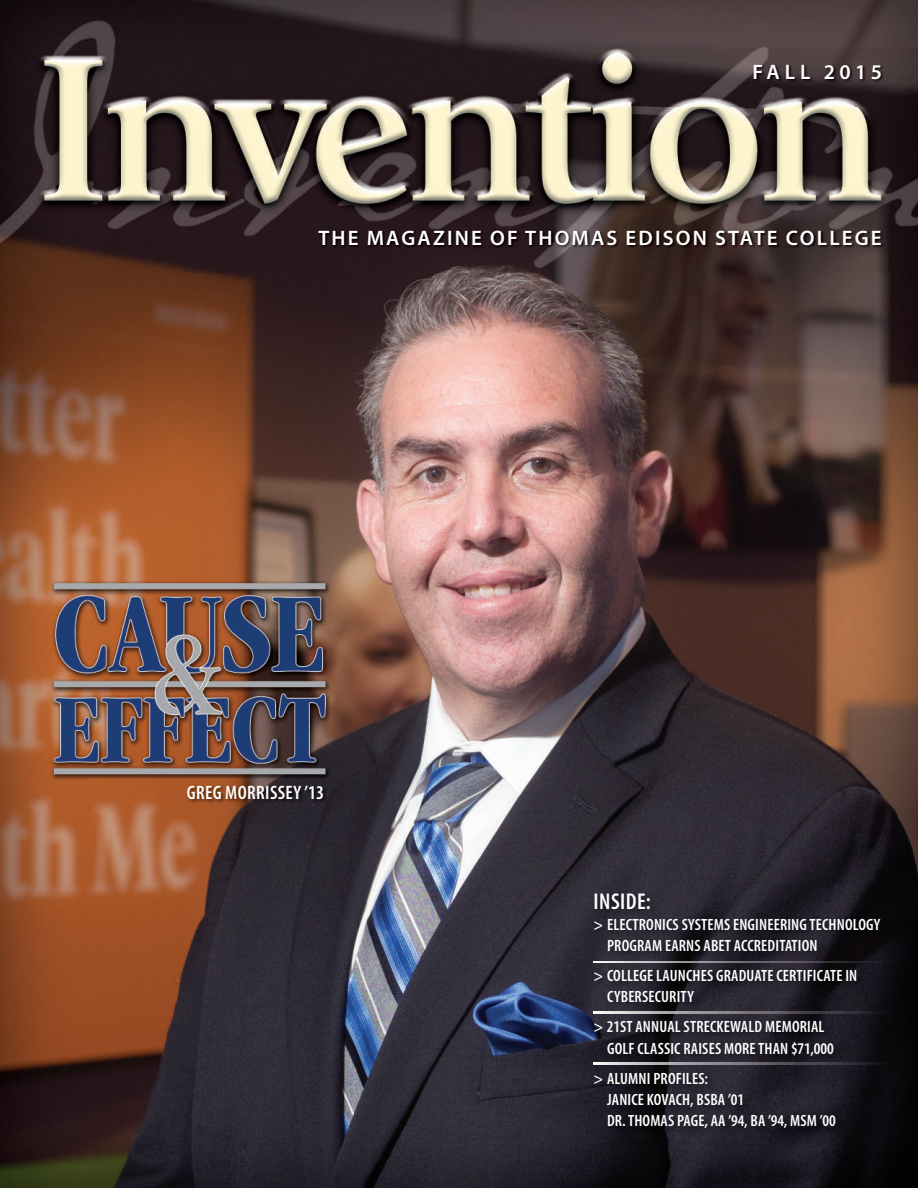
<style>
.page{position:relative;width:918px;height:1188px;background:#fff}
.page>*{position:absolute;margin:0;border:0;box-sizing:border-box;transform-origin:0 0}
.t1{font:600 condensed 22.95px "Myriad Pro";letter-spacing:.02em;color:#fff}
.t2{font:600 21px "Myriad Pro";letter-spacing:.1em;color:#fff}
.t3{font:600 21px "Myriad Pro";letter-spacing:.21em;color:#fff}
.t4{font:600 condensed 19.5px "Myriad Pro";letter-spacing:.02em;color:#fff}
.t5{font:600 condensed 16.35px/21.3px "Myriad Pro";letter-spacing:.01em;color:#fff}
</style>
<div class="page">
<img style="left:0;top:0;width:918px;height:1188px">
<img style="left:528px;top:55px;width:375px;height:51px">
<img style="left:183px;top:222px;width:720px;height:51px">
<img style="left:584px;top:883px;width:325px;height:277px">
<img style="left:593px;top:961px;width:298px;height:2px">
<img style="left:593px;top:1012px;width:298px;height:1px">
<img style="left:593px;top:1063px;width:298px;height:1px">
<img style="left:88px;top:778px;width:252px;height:96px">
<p class="t3" style="left:753px;top:64px;width:131px">FALL 2015</p>
<p class="t2" style="left:318px;top:230px;width:565px">THE MAGAZINE OF THOMAS EDISON STATE COLLEGE</p>
<p class="t4" style="left:187px;top:785px;width:139px">GREG MORRISSEY’13</p>
<h1 class="t1" style="left:594px;top:893px;width:59px">INSIDE:</h1>
<p class="t5" style="left:607px;top:915px;width:275px;text-indent:-14px">&gt; ELECTRONICS SYSTEMS ENGINEERING TECHNOLOGY<br>PROGRAM EARNS ABET ACCREDITATION</p>
<p class="t5" style="left:607px;top:966px;width:252px;text-indent:-14px">&gt; COLLEGE LAUNCHES GRADUATE CERTIFICATE IN<br>CYBERSECURITY</p>
<p class="t5" style="left:607px;top:1018px;width:228px;text-indent:-14px">&gt; 21ST ANNUAL STRECKEWALD MEMORIAL<br>GOLF CLASSIC RAISES MORETHAN $71,000</p>
<p class="t5" style="left:607px;top:1069px;width:230px;text-indent:-14px">&gt; ALUMNI PROFILES:<br>JANICE KOVACH, BSBA ’01<br>DR.THOMAS PAGE, AA ’94, BA ’94, MSM ’00</p>
</div>
